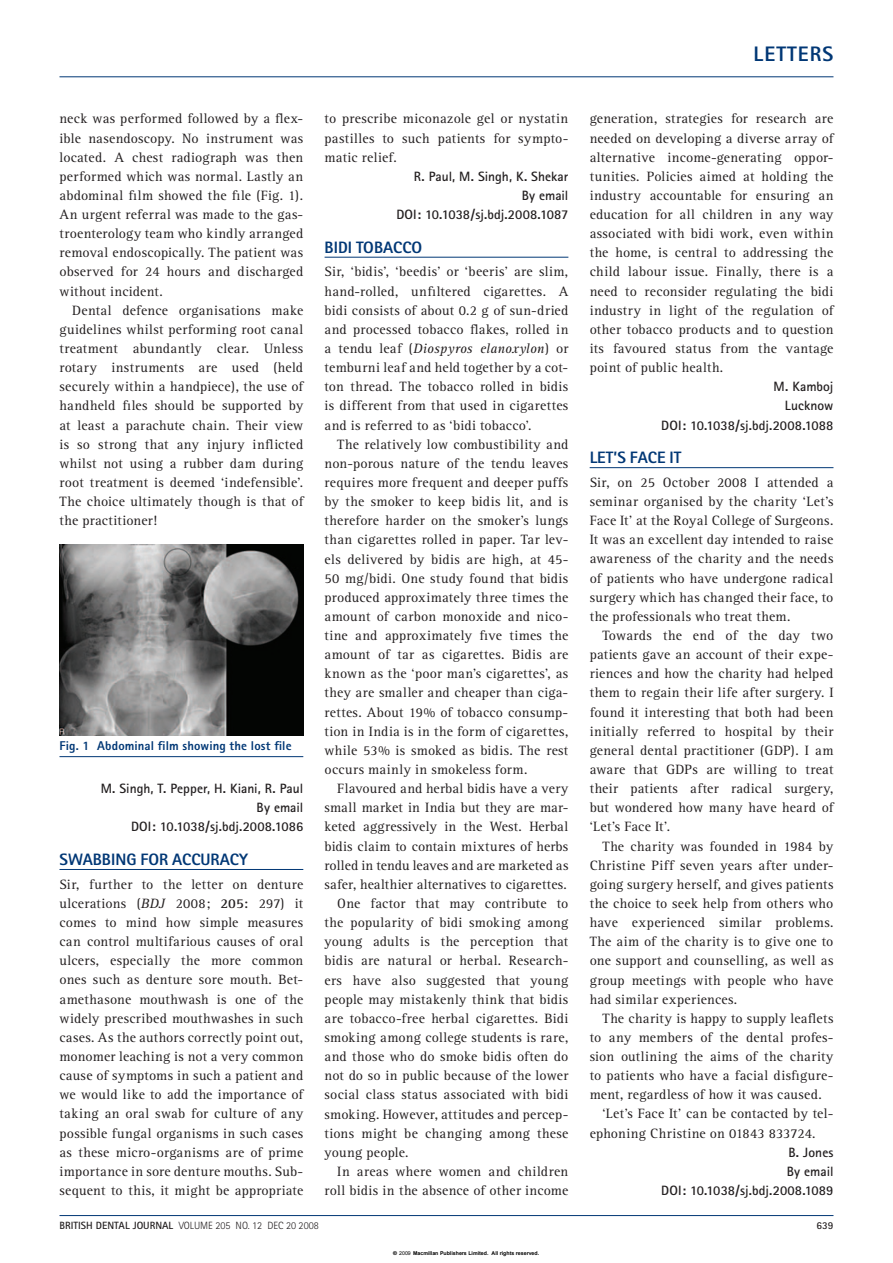
<style>
.page{position:relative;width:893px;height:1263px;background:#fff}
.page>*{position:absolute;margin:0;border:0;box-sizing:border-box;transform-origin:0 0}
.t1{font:800 21px "Rotis Sans Serif";letter-spacing:.05em;color:#013775}
.t2{font:800 16.5px "Rotis Sans Serif";color:#013775}
.t3{font:13.95px/19.2px "Rotis Serif";letter-spacing:.015em;color:#231f20;text-align:justify}
.t4{font:700 13.5px/19.2px "Rotis Sans Serif";color:#231f20;text-align:right}
.t5{font:800 12.75px "Rotis Sans Serif";letter-spacing:.01em;color:#013775}
.t6{font:300 10.5px "Rotis Sans Serif";color:#231f20}
.t7{font:700 10.5px "Rotis Sans Serif";color:#231f20}
.t8{font:700 5.25px "Arial";color:#000}
.s1{font-style:italic}
.s2{font-weight:700}
.s3{font-family:"Helvetica"}
.s4{font-weight:400}
</style>
<div class="page">
<hr style="left:59px;top:869px;width:244px;height:1px;background:#013775">
<hr style="left:325px;top:257px;width:243px;height:1px;background:#013775">
<hr style="left:590px;top:467px;width:243px;height:1px;background:#013775">
<hr style="left:59px;top:1215px;width:774px;height:1px;background:#013775">
<hr style="left:59px;top:76px;width:774px;height:1px;background:#013775">
<img style="left:59px;top:544px;width:244px;height:192px">
<hr style="left:59px;top:756px;width:244px;height:1px;background:#013775">
<p class="t3" style="left:59px;top:110px;width:245px">neck was performed followed by a flex&shy;ible nasendoscopy. No instrument was located. A chest radiograph was then performed which was normal. Lastly an abdominal film showed the file (Fig. 1).<br>An urgent referral was made to the gas&shy;troenterology team who kindly arranged removal endoscopically. The patient was observed for 24 hours and discharged without incident.</p>
<p class="t3" style="left:59px;top:302px;width:245px;text-indent:13px">Dental defence organisations make guidelines whilst performing root canal treatment abundantly clear. Unless rotary instruments are used (held securely within a handpiece), the use of handheld files should be supported by at least a parachute chain. Their view is so strong that any injury inflicted whilst not using a rubber dam during root treatment is deemed ‘indefensible’.<br>The choice ultimately though is that of the practitioner!</p>
<p class="t5" style="left:59px;top:741px;width:234px">Fig. 1 Abdominal film showing the lost file</p>
<p class="t4" style="left:101px;top:780px;width:204px">M. Singh, T. Pepper, H. Kiani, R. Paul<br>By email<br>DOI: 10.1038/sj.bdj.2008.1086</p>
<p class="t2" style="left:59px;top:853px;width:190px">SWABBING FOR ACCURACY</p>
<p class="t3" style="left:59px;top:876px;width:245px">Sir, further to the letter on denture ulcerations (<span class="s1">BDJ</span> 2008; <span class="s2">205:</span> 297) it comes to mind how simple measures can control multifarious causes of oral ulcers, especially the more common ones such as denture sore mouth. Bet&shy;amethasone mouthwash is one of the widely prescribed mouthwashes in such cases. As the authors correctly point out, monomer leaching is not a very common cause of symptoms in such a patient and we would like to add the importance of taking an oral swab for culture of any possible fungal organisms in such cases as these micro-organisms are of prime importance in sore denture mouths. Sub&shy;sequent to this, it might be appropriate</p>
<p class="t3" style="left:325px;top:110px;width:245px">to prescribe miconazole gel or nystatin pastilles to such patients for sympto&shy;matic relief.</p>
<p class="t4" style="left:396px;top:168px;width:173px">R. Paul, M. Singh, K. Shekar<br>By email<br>DOI: 10.1038/sj.bdj.2008.1087</p>
<p class="t2" style="left:325px;top:241px;width:99px">BIDI TOBACCO</p>
<p class="t3" style="left:325px;top:263px;width:245px">Sir, ‘bidis’, ‘beedis’ or ‘beeris’ are slim, hand-rolled, unfiltered cigarettes. A bidi consists of about 0.2 g of sun-dried and processed tobacco flakes, rolled in a tendu leaf (<span class="s1">Diospyros elanoxylon</span>) or temburni leaf and held together by a cot&shy;ton thread. The tobacco rolled in bidis is different from that used in cigarettes and is referred to as ‘bidi tobacco’.</p>
<p class="t3" style="left:325px;top:436px;width:245px;text-indent:13px">The relatively low combustibility and non-porous nature of the tendu leaves requires more frequent and deeper puffs by the smoker to keep bidis lit, and is therefore harder on the smoker’s lungs than cigarettes rolled in paper. Tar lev&shy;els delivered by bidis are high, at 45- 50 mg/bidi. One study found that bidis produced approximately three times the amount of carbon monoxide and nico&shy;tine and approximately five times the amount of tar as cigarettes. Bidis are known as the ‘poor man’s cigarettes’, as they are smaller and cheaper than ciga&shy;rettes. About 19% of tobacco consump&shy;tion in India is in the form of cigarettes, while 53% is smoked as bidis. The rest occurs mainly in smokeless form.</p>
<p class="t3" style="left:337px;top:780px;width:233px">Flavoured and herbal bidis have a very</p>
<p class="t3" style="left:325px;top:799px;width:245px">small market in India but they are mar-</p>
<p class="t3" style="left:325px;top:818px;width:245px">keted aggressively in the West. Herbal</p>
<p class="t3" style="left:325px;top:838px;width:245px">bidis claim to contain mixtures of herbs</p>
<p class="t3" style="left:325px;top:857px;width:245px">rolled in tendu leaves and are marketed as</p>
<p class="t3" style="left:325px;top:876px;width:244px">safer, healthier alternatives to cigarettes.</p>
<p class="t3" style="left:337px;top:895px;width:233px">One factor that may contribute to</p>
<p class="t3" style="left:325px;top:914px;width:245px">the popularity of bidi smoking among</p>
<p class="t3" style="left:325px;top:933px;width:245px">young adults is the perception that</p>
<p class="t3" style="left:325px;top:952px;width:245px">bidis are natural or herbal. Research-</p>
<p class="t3" style="left:325px;top:972px;width:245px">ers have also suggested that young</p>
<p class="t3" style="left:325px;top:991px;width:245px">people may mistakenly think that bidis</p>
<p class="t3" style="left:325px;top:1010px;width:245px">are tobacco-free herbal cigarettes. Bidi</p>
<p class="t3" style="left:325px;top:1029px;width:245px">smoking among college students is rare,</p>
<p class="t3" style="left:325px;top:1048px;width:245px">and those who do smoke bidis often do</p>
<p class="t3" style="left:325px;top:1067px;width:245px">not do so in public because of the lower</p>
<p class="t3" style="left:325px;top:1086px;width:245px">social class status associated with bidi</p>
<p class="t3" style="left:325px;top:1106px;width:245px">smoking. However, attitudes and percep-</p>
<p class="t3" style="left:325px;top:1125px;width:245px">tions might be changing among these</p>
<p class="t3" style="left:325px;top:1144px;width:86px">young people.</p>
<p class="t3" style="left:337px;top:1163px;width:232px">In areas where women and children</p>
<p class="t3" style="left:325px;top:1182px;width:245px">roll bidis in the absence of other income</p>
<h1 class="t1" style="left:754px;top:47px;width:81px">LETTERS</h1>
<p class="t3" style="left:590px;top:110px;width:245px">generation, strategies for research are needed on developing a diverse array of alternative income-generating oppor&shy;tunities. Policies aimed at holding the industry accountable for ensuring an education for all children in any way associated with bidi work, even within the home, is central to addressing the child labour issue. Finally, there is a need to reconsider regulating the bidi industry in light of the regulation of other tobacco products and to question its favoured status from the vantage point of public health.</p>
<p class="t4" style="left:661px;top:378px;width:174px">M. Kamboj<br>Lucknow<br>DOI: 10.1038/sj.bdj.2008.1088</p>
<p class="t2" style="left:590px;top:452px;width:93px">LET’S FACE IT</p>
<p class="t3" style="left:590px;top:474px;width:245px">Sir, on 25 October 2008 I attended a seminar organised by the charity ‘Let’s Face It’ at the Royal College of Surgeons.<br>It was an excellent day intended to raise awareness of the charity and the needs of patients who have undergone radical surgery which has changed their face, to the professionals who treat them.</p>
<p class="t3" style="left:590px;top:627px;width:245px;text-indent:13px">Towards the end of the day two patients gave an account of their expe&shy;riences and how the charity had helped them to regain their life after surgery. I found it interesting that both had been initially referred to hospital by their general dental practitioner (GDP). I am aware that GDPs are willing to treat their patients after radical surgery, but wondered how many have heard of ‘Let’s Face It’.</p>
<p class="t3" style="left:590px;top:838px;width:245px;text-indent:13px">The charity was founded in 1984 by Christine Piff seven years after under&shy;going surgery herself, and gives patients the choice to seek help from others who have experienced similar problems.<br>The aim of the charity is to give one to one support and counselling, as well as group meetings with people who have had similar experiences.</p>
<p class="t3" style="left:602px;top:1010px;width:233px">The charity is happy to supply leaflets</p>
<p class="t3" style="left:590px;top:1029px;width:245px">to any members of the dental profes-</p>
<p class="t3" style="left:590px;top:1048px;width:245px">sion outlining the aims of the charity</p>
<p class="t3" style="left:590px;top:1067px;width:245px">to patients who have a facial disfigure-</p>
<p class="t3" style="left:590px;top:1086px;width:233px">ment, regardless of how it was caused.</p>
<p class="t3" style="left:602px;top:1106px;width:233px">‘Let’s Face It’ can be contacted by tel-</p>
<p class="t3" style="left:590px;top:1125px;width:227px">ephoning Christine on 01843 833724.</p>
<p class="t4" style="left:661px;top:1144px;width:174px">B. Jones<br>By email<br>DOI: 10.1038/sj.bdj.2008.1089</p>
<p class="t6" style="left:59px;top:1221px;width:261px"><span class="s2">BRITISH DENTAL JOURNAL</span> VOLUME 205 NO. 12 DEC 20 2008</p>
<p class="t7" style="left:816px;top:1221px;width:18px">639</p>
<p class="t8" style="left:393px;top:1250px;width:148px"><span class="s3">©</span> <span class="s4">2009</span> Macmillan Publishers Limited. All rights reserved.</p>
</div>
